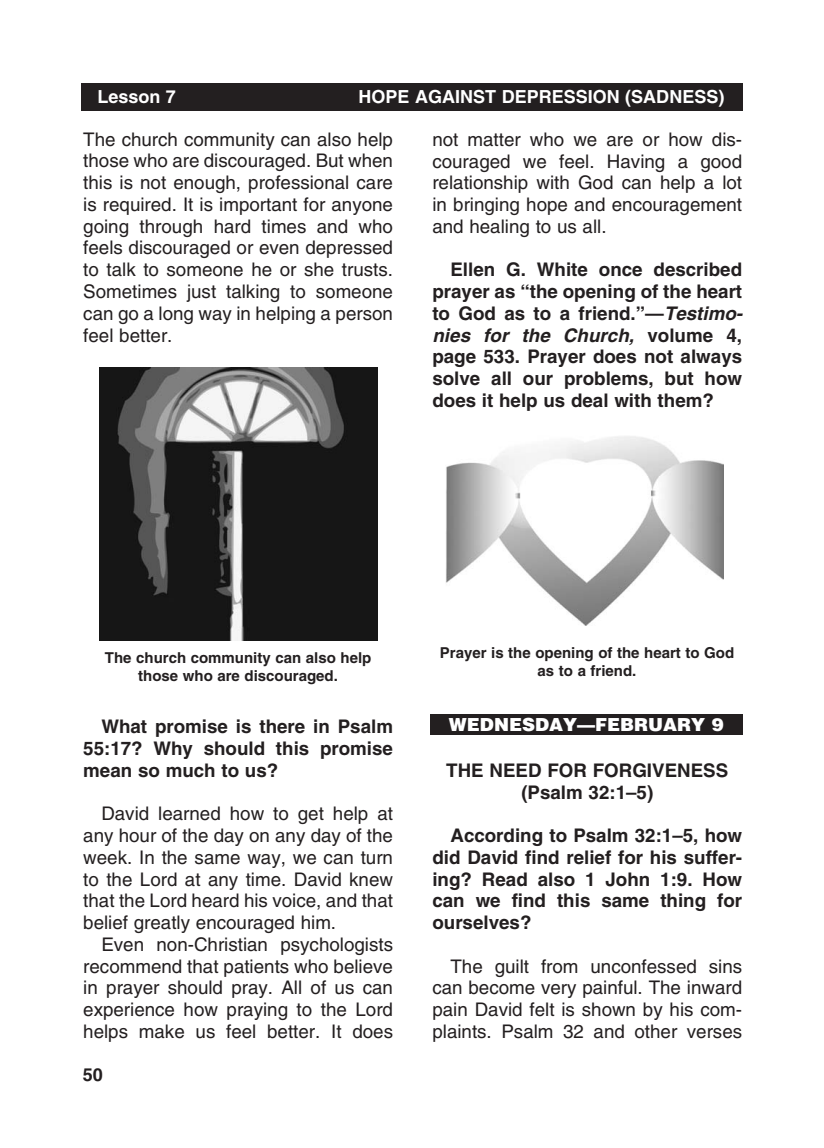
<style>
.page{position:relative;width:824px;height:1148px;background:#fff}
.page>*{position:absolute;margin:0;border:0;box-sizing:border-box;transform-origin:0 0}
._1-Body{font:18.75px/21.8px "Helvetica";color:#231f20;text-align:justify}
._2-Body_bold{font:700 18.75px/21.8px "Helvetica";color:#231f20;text-align:justify}
._5-subheads{font:700 18.75px/21.8px "Helvetica";color:#231f20;text-align:center}
.t1{font:700 18px "Helvetica";color:#fff}
.t2{font:900 18px "Helvetica";color:#fff}
.t3{font:700 18px "Helvetica";color:#231f20}
._8-captions{font:700 15px/18px "Helvetica";color:#231f20;text-align:center}
.s1{font-style:italic}
</style>
<div class="page">
<div style="left:81px;top:84px;width:661px;height:27px;background:#231f20"></div>
<div style="left:81px;top:83px;width:662px;height:27px;background:#231f20"></div>
<img style="left:100px;top:367px;width:278px;height:274px">
<img style="left:446px;top:436px;width:277px;height:189px">
<div style="left:430px;top:714px;width:312px;height:20px;background:#231f20"></div>
<p class="t1" style="left:97px;top:86px;width:80px">Lesson 7</p>
<p class="t1" style="left:358px;top:86px;width:27px">Hope</p>
<p class="t1" style="left:415px;top:86px;width:26px">Against</p>
<p class="t1" style="left:501px;top:86px;width:26px">Depression</p>
<p class="t1" style="left:625px;top:86px;width:32px">(Sadness</p>
<p class="t1" style="left:718px;top:86px;width:7px">)</p>
<p class="_1-Body" style="left:83px;top:128px;width:311px;text-align:left">The church community can also help those who are discouraged. But when this is not enough, professional care is required. It is important for anyone going through hard times and who feels discouraged or even depressed to talk to someone he or she trusts.<br>Sometimes just talking to someone can go a long way in helping a person feel better.</p>
<p class="t1" style="left:166px;top:86px;width:12px">1</p>
<p class="t1" style="left:618px;top:86px;width:107px">Lesson Title</p>
<p class="_1-Body" style="left:432px;top:128px;width:311px">not matter who we are or how dis&shy;couraged we feel. Having a good relationship with God can help a lot in bringing hope and encouragement and healing to us all.</p>
<p class="_2-Body_bold" style="left:432px;top:259px;width:312px;text-indent:18px">Ellen G. White once described prayer as “the opening of the heart to God as to a friend.”—<span class="s1">Testimo&shy;nies for the Church,</span> volume 4, page 533. Prayer does not always solve all our problems, but how does it help us deal with them?</p>
<p class="_8-captions" style="left:105px;top:648px;width:268px">The church community can also help those who are discouraged.</p>
<p class="_8-captions" style="left:440px;top:644px;width:296px">Prayer is the opening of the heart to God as to a friend.</p>
<p class="t2" style="left:449px;top:712px;width:276px">WEDNESDAY—FEBRUARY 9</p>
<p class="_2-Body_bold" style="left:83px;top:715px;width:311px;text-indent:18px">What promise is there in Psalm 55:17? Why should this promise mean so much to us?</p>
<p class="_1-Body" style="left:83px;top:802px;width:311px;text-indent:18px">David learned how to get help at any hour of the day on any day of the week. In the same way, we can turn to the Lord at any time. David knew that the Lord heard his voice, and that belief greatly encouraged him.</p>
<p class="_1-Body" style="left:83px;top:933px;width:311px;text-indent:18px">Even non-Christian psychologists recommend that patients who believe in prayer should pray. All of us can experience how praying to the Lord helps make us feel better. It does</p>
<p class="_5-subheads" style="left:446px;top:759px;width:283px">THE NEED FOR FORGIVENESS (Psalm 32:1–5)</p>
<p class="_2-Body_bold" style="left:432px;top:824px;width:311px;text-indent:18px">According to Psalm 32:1–5, how did David find relief for his suffer&shy;ing? Read also 1 John 1:9. How can we find this same thing for ourselves?</p>
<p class="_1-Body" style="left:432px;top:955px;width:311px;text-indent:18px">The guilt from unconfessed sins can become very painful. The inward pain David felt is shown by his com&shy;plaints. Psalm 32 and other verses</p>
<p class="t3" style="left:83px;top:1063px;width:22px">50</p>
</div>
